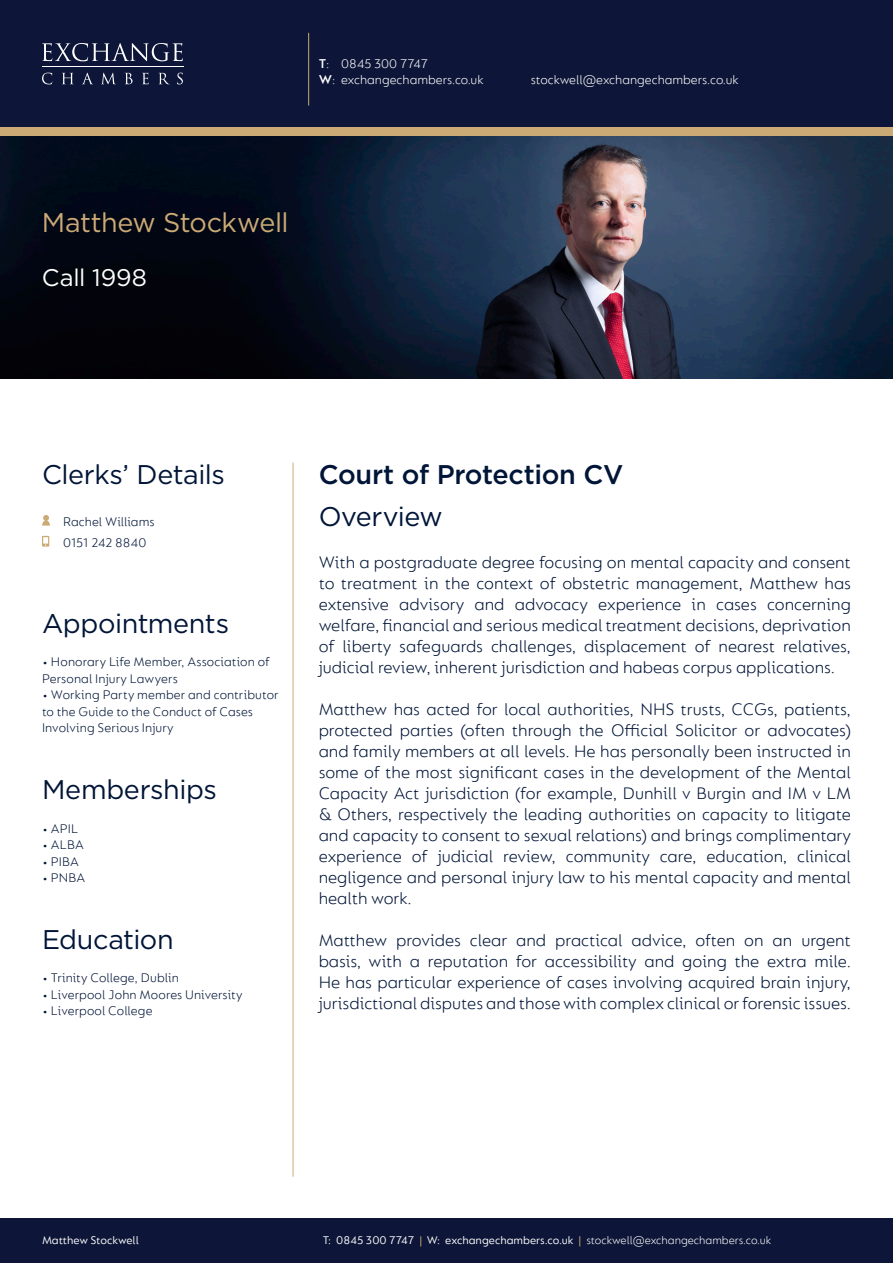
<style>
.page{position:relative;width:893px;height:1263px;background:#fff}
.page>*{position:absolute;margin:0;border:0;box-sizing:border-box;transform-origin:0 0}
.t1{font:27px "Gotham";letter-spacing:-.015em;color:#001537}
.t2{font:500 27px "Gotham";letter-spacing:-.015em;color:#001537}
.t3{font:27px "Gotham";letter-spacing:-.02em;color:#cbaa76}
.t4{font:24px "Gotham";letter-spacing:-.005em;color:#fff}
.t5{font:300 18px/21px "FS Lucas";color:#001537;text-align:justify}
.t6{font:300 13.5px/16.5px "FS Lucas";letter-spacing:.01em;color:#001537}
.t7{font:300 13.5px/16.2px "FS Lucas";color:#fff}
.t8{font:12px "FS Lucas";color:#fff}
.s1{font-weight:600}
.s2{color:#cbaa76}
.s3{font-weight:300}
</style>
<div class="page">
<div style="left:0;top:64px;width:893px;height:72px;background:#cbaa76"></div>
<div style="left:0;top:0;width:893px;height:127px;background:#0d1638"></div>
<div style="left:0;top:1219px;width:893px;height:44px;background:#0d1638"></div>
<hr style="left:42px;top:67px;width:142px;height:1px;background:#fff">
<svg style="left:42px;top:43px;width:141px;height:18px"></svg>
<svg style="left:42px;top:73px;width:10px;height:11px"></svg>
<svg style="left:62px;top:73px;width:11px;height:11px"></svg>
<svg style="left:82px;top:73px;width:11px;height:11px"></svg>
<svg style="left:102px;top:73px;width:13px;height:11px"></svg>
<svg style="left:125px;top:73px;width:8px;height:11px"></svg>
<svg style="left:142px;top:73px;width:7px;height:11px"></svg>
<svg style="left:159px;top:73px;width:10px;height:11px"></svg>
<svg style="left:177px;top:73px;width:6px;height:11px"></svg>
<hr style="left:308px;top:33px;width:1px;height:73px;background:#cbaa76">
<hr style="left:293px;top:463px;width:1px;height:714px;background:#cbaa76">
<img style="left:0;top:136px;width:893px;height:242px">
<svg style="left:42px;top:536px;width:7px;height:11px"></svg>
<svg style="left:42px;top:515px;width:8px;height:11px"></svg>
<p class="t7" style="left:319px;top:55px;width:166px"><span class="s1">T</span>: 0845 300 7747<br><span class="s1">W</span>: exchangechambers.co.uk</p>
<p class="t7" style="left:531px;top:71px;width:209px">stockwell@exchangechambers.co.uk</p>
<p class="t3" style="left:42px;top:205px;width:248px">Matthew Stockwell</p>
<p class="t4" style="left:42px;top:262px;width:107px">Call 1998</p>
<p class="t1" style="left:42px;top:457px;width:184px">Clerks’ Details</p>
<p class="t6" style="left:63px;top:510px;width:93px;line-height:21px">Rachel Williams<br>0151 242 8840</p>
<p class="t1" style="left:42px;top:606px;width:189px">Appointments</p>
<p class="t6" style="left:42px;top:653px;width:229px">• Honorary Life Member, Association of<br>Personal Injury Lawyers</p>
<p class="t6" style="left:42px;top:686px;width:238px">• Working Party member and contributor to the Guide to the Conduct of Cases<br>Involving Serious Injury</p>
<p class="t1" style="left:42px;top:772px;width:176px">Memberships</p>
<p class="t6" style="left:42px;top:820px;width:38px">• APIL</p>
<p class="t6" style="left:42px;top:836px;width:43px">• ALBA</p>
<p class="t6" style="left:42px;top:853px;width:39px">• PIBA</p>
<p class="t6" style="left:42px;top:869px;width:45px">• PNBA</p>
<p class="t1" style="left:42px;top:922px;width:133px">Education</p>
<p class="t6" style="left:42px;top:969px;width:138px">• Trinity College, Dublin</p>
<p class="t6" style="left:42px;top:986px;width:202px">• Liverpool John Moores University</p>
<p class="t6" style="left:42px;top:1002px;width:112px">• Liverpool College</p>
<p class="t2" style="left:319px;top:456px;width:306px">Court of Protection CV</p>
<p class="t1" style="left:319px;top:499px;width:126px">Overview</p>
<p class="t5" style="left:319px;top:551px;width:534px">With a postgraduate degree focusing on mental capacity and consent to treatment in the context of obstetric management, Matthew has extensive advisory and advocacy experience in cases concerning welfare, financial and serious medical treatment decisions, deprivation of liberty safeguards challenges, displacement of nearest relatives, judicial review, inherent jurisdiction and habeas corpus applications.</p>
<p class="t5" style="left:319px;top:698px;width:534px">Matthew has acted for local authorities, NHS trusts, CCGs, patients, protected parties (often through the Official Solicitor or advocates) and family members at all levels. He has personally been instructed in some of the most significant cases in the development of the Mental Capacity Act jurisdiction (for example, Dunhill v Burgin and IM v LM &amp; Others, respectively the leading authorities on capacity to litigate and capacity to consent to sexual relations) and brings complimentary experience of judicial review, community care, education, clinical negligence and personal injury law to his mental capacity and mental health work.</p>
<p class="t5" style="left:319px;top:929px;width:534px">Matthew provides clear and practical advice, often on an urgent basis, with a reputation for accessibility and going the extra mile.<br>He has particular experience of cases involving acquired brain injury, jurisdictional disputes and those with complex clinical or forensic issues.</p>
<p class="t8" style="left:42px;top:1233px;width:98px">Matthew Stockwell</p>
<p class="t8" style="left:323px;top:1233px;width:450px">T: 0845 300 7747 <span class="s2">|</span> W: exchangechambers.co.uk <span class="s2">|</span> <span class="s3">stockwell@exchangechambers.co.uk</span></p>
</div>
